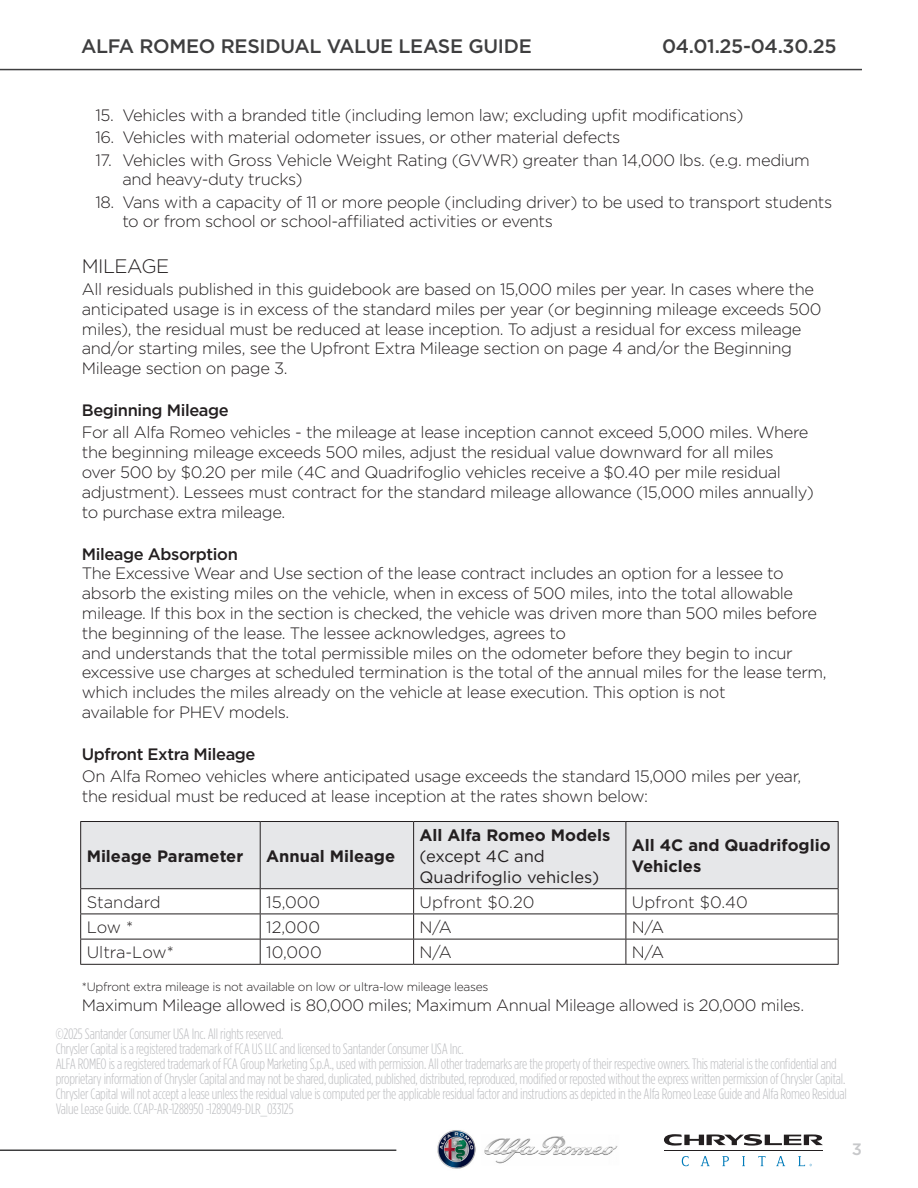
<style>
.page{position:relative;width:918px;height:1188px;background:#fff}
.page>*{position:absolute;margin:0;border:0;box-sizing:border-box;transform-origin:0 0}
.t1{font:500 19.5px "Gotham";letter-spacing:-.015em;color:#3e3e3f}
.Headlines-flush_RT{font:300 19.5px "Gotham";letter-spacing:-.025em;color:#231f20}
.Body{font:300 16.5px/19.8px "Gotham";letter-spacing:-.025em;color:#231f20}
.Paragraph_header{font:300 16.5px/19.8px "Gotham";letter-spacing:-.025em;color:#231f20}
.Body-2{font:700 16.5px/21px "Gotham";color:#231f20}
.Paragraph_header-2{font:500 16.5px "Gotham";letter-spacing:-.025em;color:#231f20}
.Body-3{font:16.5px/21px "Gotham";color:#231f20}
.Body-4{font:300 16.5px "Gotham";color:#231f20}
.Body-5{font:300 16.5px "Gotham";letter-spacing:-.005em;color:#231f20}
.t2{font:500 16.5px "Gotham";color:#c7c8ca}
.t3{font:300 15px/15px "Gotham Condensed";letter-spacing:-.015em;color:#bcbdc0}
.Body-6{font:300 12px "Gotham";letter-spacing:-.025em;color:#231f20}
.s1{font-weight:700}
</style>
<div class="page">
<svg style="left:664px;top:1134px;width:159px;height:12px"></svg>
<hr style="left:664px;top:1151px;width:159px;height:1px;background:#231f20">
<svg style="left:682px;top:1156px;width:7px;height:10px"></svg>
<svg style="left:701px;top:1156px;width:9px;height:10px"></svg>
<svg style="left:722px;top:1156px;width:7px;height:10px"></svg>
<svg style="left:742px;top:1156px;width:3px;height:10px"></svg>
<svg style="left:758px;top:1156px;width:8px;height:10px"></svg>
<svg style="left:776px;top:1156px;width:9px;height:10px"></svg>
<svg style="left:798px;top:1156px;width:14px;height:10px"></svg>
<hr style="left:0;top:1150px;width:396px;height:1px;background:#3e3e3f">
<hr style="left:0;top:69px;width:862px;height:1px;background:#3e3e3f">
<img style="left:437px;top:1130px;width:181px;height:39px">
<div style="left:81px;top:822px;width:757px;height:66px;background:#e6e7e9"></div>
<hr style="left:80px;top:821px;width:180px;height:1px;background:#231f20">
<hr style="left:80px;top:822px;width:1px;height:66px;background:#231f20">
<hr style="left:260px;top:821px;width:154px;height:1px;background:#231f20">
<hr style="left:260px;top:822px;width:1px;height:66px;background:#231f20">
<hr style="left:414px;top:821px;width:212px;height:1px;background:#231f20">
<hr style="left:413px;top:822px;width:1px;height:66px;background:#231f20">
<hr style="left:626px;top:821px;width:213px;height:1px;background:#231f20">
<hr style="left:626px;top:822px;width:1px;height:66px;background:#231f20">
<hr style="left:838px;top:822px;width:1px;height:66px;background:#231f20">
<hr style="left:80px;top:888px;width:180px;height:1px;background:#231f20">
<hr style="left:260px;top:888px;width:154px;height:1px;background:#231f20">
<hr style="left:414px;top:888px;width:212px;height:1px;background:#231f20">
<hr style="left:626px;top:888px;width:213px;height:1px;background:#231f20">
<hr style="left:80px;top:914px;width:180px;height:1px;background:#231f20">
<hr style="left:260px;top:914px;width:154px;height:1px;background:#231f20">
<hr style="left:414px;top:914px;width:212px;height:1px;background:#231f20">
<hr style="left:626px;top:914px;width:213px;height:1px;background:#231f20">
<hr style="left:80px;top:939px;width:180px;height:1px;background:#231f20">
<svg style="left:80px;top:889px;width:1px;height:75px"></svg>
<hr style="left:260px;top:939px;width:154px;height:1px;background:#231f20">
<svg style="left:260px;top:889px;width:1px;height:75px"></svg>
<hr style="left:414px;top:939px;width:212px;height:1px;background:#231f20">
<svg style="left:413px;top:889px;width:1px;height:75px"></svg>
<hr style="left:626px;top:939px;width:213px;height:1px;background:#231f20">
<svg style="left:626px;top:889px;width:1px;height:75px"></svg>
<svg style="left:838px;top:889px;width:1px;height:75px"></svg>
<hr style="left:80px;top:964px;width:180px;height:1px;background:#231f20">
<hr style="left:260px;top:964px;width:154px;height:1px;background:#231f20">
<hr style="left:414px;top:964px;width:212px;height:1px;background:#231f20">
<hr style="left:626px;top:964px;width:213px;height:1px;background:#231f20">
<p class="t1" style="left:81px;top:33px;width:452px">ALFA ROMEO RESIDUAL VALUE LEASE GUIDE</p>
<p class="t1" style="left:662px;top:33px;width:176px">04.01.25-04.30.25</p>
<p class="Body" style="left:95px;top:105px;width:650px">15. Vehicles with a branded title (including lemon law; excluding upfit modifications)</p>
<p class="Body" style="left:95px;top:127px;width:527px">16. Vehicles with material odometer issues, or other material defects</p>
<p class="Body" style="left:122px;top:149px;width:689px;text-indent:-27px">17. Vehicles with Gross Vehicle Weight Rating (GVWR) greater than 14,000 lbs. (e.g. medium and heavy-duty trucks)</p>
<p class="Body" style="left:122px;top:191px;width:711px;text-indent:-27px">18. Vans with a capacity of 11 or more people (including driver) to be used to transport students to or from school or school-affiliated activities or events</p>
<p class="Headlines-flush_RT" style="left:82px;top:254px;width:89px">MILEAGE</p>
<p class="Body" style="left:82px;top:279px;width:741px">All residuals published in this guidebook are based on 15,000 miles per year. In cases where the anticipated usage is in excess of the standard miles per year (or beginning mileage exceeds 500 miles), the residual must be reduced at lease inception. To adjust a residual for excess mileage and/or starting miles, see the Upfront Extra Mileage section on page 4 and/or the Beginning Mileage section on page 3.</p>
<p class="Paragraph_header-2" style="left:82px;top:400px;width:148px">Beginning Mileage</p>
<p class="Paragraph_header" style="left:82px;top:422px;width:734px">For all Alfa Romeo vehicles - the mileage at lease inception cannot exceed 5,000 miles. Where the beginning mileage exceeds 500 miles, adjust the residual value downward for all miles<br>over 500 by $0.20 per mile (4C and Quadrifoglio vehicles receive a $0.40 per mile residual adjustment). Lessees must contract for the standard mileage allowance (15,000 miles annually) to purchase extra mileage.</p>
<p class="Paragraph_header-2" style="left:82px;top:543px;width:158px">Mileage Absorption</p>
<p class="Body" style="left:82px;top:563px;width:737px">The Excessive Wear and Use section of the lease contract includes an option for a lessee to absorb the existing miles on the vehicle, when in excess of 500 miles, into the total allowable mileage. If this box in the section is checked, the vehicle was driven more than 500 miles before the beginning of the lease. The lessee acknowledges, agrees to</p>
<p class="Body" style="left:82px;top:642px;width:746px">and understands that the total permissible miles on the odometer before they begin to incur excessive use charges at scheduled termination is the total of the annual miles for the lease term, which includes the miles already on the vehicle at lease execution. This option is not<br>available for PHEV models.</p>
<p class="Paragraph_header-2" style="left:82px;top:743px;width:175px">Upfront Extra Mileage</p>
<p class="Body" style="left:82px;top:766px;width:721px">On Alfa Romeo vehicles where anticipated usage exceeds the standard 15,000 miles per year, the residual must be reduced at lease inception at the rates shown below:</p>
<p class="Body-2" style="left:87px;top:845px;width:158px">Mileage Parameter</p>
<p class="Body-2" style="left:266px;top:845px;width:130px">Annual Mileage</p>
<p class="Body-3" style="left:420px;top:824px;width:192px"><span class="s1">All Alfa Romeo Models </span>(except 4C and<br>Quadrifoglio vehicles)</p>
<p class="Body-2" style="left:632px;top:835px;width:200px">All 4C and Quadrifoglio<br>Vehicles</p>
<p class="Body-4" style="left:87px;top:892px;width:76px">Standard</p>
<p class="Body" style="left:266px;top:892px;width:56px">15,000</p>
<p class="Body-4" style="left:420px;top:892px;width:116px">Upfront $0.20</p>
<p class="Body-4" style="left:632px;top:892px;width:118px">Upfront $0.40</p>
<p class="Body" style="left:87px;top:917px;width:48px">Low *</p>
<p class="Body" style="left:266px;top:917px;width:55px">12,000</p>
<p class="Body" style="left:420px;top:917px;width:34px">N/A</p>
<p class="Body" style="left:632px;top:917px;width:34px">N/A</p>
<p class="Body-5" style="left:87px;top:942px;width:89px">Ultra-Low*</p>
<p class="Body" style="left:266px;top:942px;width:57px">10,000</p>
<p class="Body" style="left:420px;top:942px;width:34px">N/A</p>
<p class="Body" style="left:632px;top:942px;width:34px">N/A</p>
<p class="Body-6" style="left:82px;top:979px;width:408px">*Upfront extra mileage is not available on low or ultra-low mileage leases</p>
<p class="Body" style="left:82px;top:995px;width:724px">Maximum Mileage allowed is 80,000 miles; Maximum Annual Mileage allowed is 20,000 miles.</p>
<p class="t3" style="left:56px;top:1026px;width:793px">©2025 Santander Consumer USA Inc. All rights reserved.<br>Chrysler Capital is a registered trademark of FCA US LLC and licensed to Santander Consumer USA Inc.<br>ALFA ROMEO is a registered trademark of FCA Group Marketing S.p.A., used with permission. All other trademarks are the property of their respective owners. This material is the confidential and proprietary information of Chrysler Capital and may not be shared, duplicated, published, distributed, reproduced, modified or reposted without the express written permission of Chrysler Capital.<br>Chrysler Capital will not accept a lease unless the residual value is computed per the applicable residual factor and instructions as depicted in the Alfa Romeo Lease Guide and Alfa Romeo Residual Value Lease Guide. CCAP-AR-1288950 -1289049-DLR_033125</p>
<p class="t2" style="left:852px;top:1138px;width:12px">3</p>
</div>
